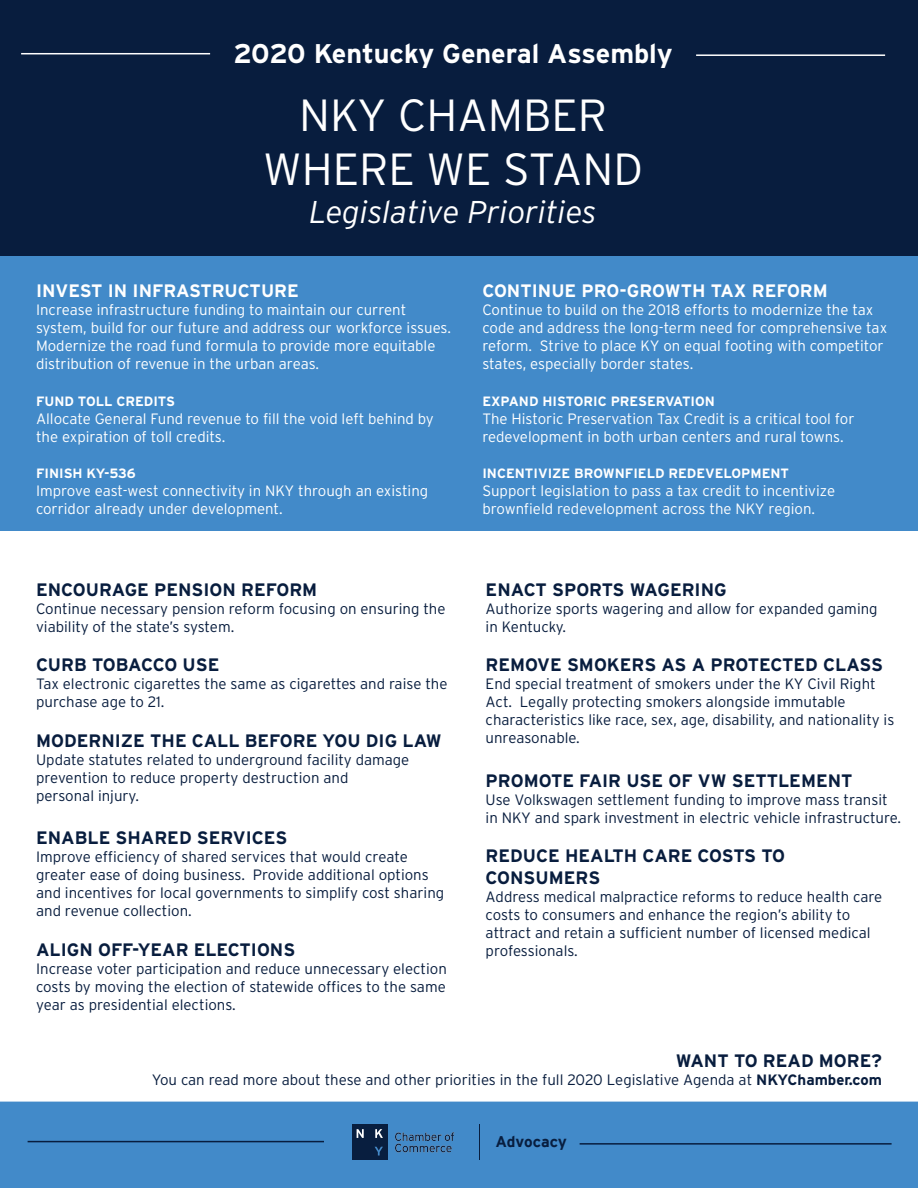
<style>
.page{position:relative;width:918px;height:1188px;background:#fff}
.page>*{position:absolute;margin:0;border:0;box-sizing:border-box;transform-origin:0 0}
.t1{font:300 45px/54px "Interstate";color:#fff;text-align:center}
.t2{font:italic 300 31.5px "Interstate";color:#fff}
.t3{font:700 27px "Interstate";color:#fff}
.t4{font:700 18px/21.6px "Interstate";color:#081d3e}
.t5{font:700 18px "Interstate";color:#fff}
.t6{font:700 15.45px "Interstate";letter-spacing:-.005em;color:#081e3f}
.t7{font:300 15px/18px "Interstate";color:#081d3e}
.t8{font:300 15px/18px "Interstate";color:#fff}
.t9{font:700 13.5px "Interstate";color:#fff}
.s1{font-weight:700}
</style>
<div class="page">
<div style="left:0;top:256px;width:918px;height:275px;background:#428ac9"></div>
<div style="left:0;top:0;width:918px;height:256px;background:#081d3e"></div>
<hr style="left:21px;top:53px;width:189px;height:1px;background:#fff">
<hr style="left:696px;top:54px;width:189px;height:2px;background:#fff">
<div style="left:0;top:1102px;width:918px;height:86px;background:#428ac9"></div>
<hr style="left:479px;top:1125px;width:1px;height:35px;background:#081e3f">
<svg style="left:395px;top:1132px;width:59px;height:20px"></svg>
<svg style="left:352px;top:1125px;width:35px;height:35px"></svg>
<hr style="left:28px;top:1141px;width:296px;height:1px;background:#081d3e">
<hr style="left:580px;top:1143px;width:312px;height:2px;background:#081d3e">
<h3 class="t3" style="left:233px;top:39px;width:441px">2020 Kentucky General Assembly</h3>
<h1 class="t1" style="left:263px;top:88px;width:381px">NKY CHAMBER<br>WHERE WE STAND</h1>
<h2 class="t2" style="left:309px;top:194px;width:289px">Legislative Priorities</h2>
<p class="t5" style="left:36px;top:280px;width:264px">INVEST IN INFRASTRUCTURE</p>
<p class="t8" style="left:36px;top:300px;width:417px">Increase infrastructure funding to maintain our current system, build for our future and address our workforce issues.<br>Modernize the road fund formula to provide more equitable distribution of revenue in the urban areas.</p>
<p class="t9" style="left:36px;top:394px;width:141px">FUND TOLL CREDITS</p>
<p class="t8" style="left:36px;top:409px;width:399px">Allocate General Fund revenue to fill the void left behind by the expiration of toll credits.</p>
<p class="t9" style="left:36px;top:466px;width:101px">FINISH KY-536</p>
<p class="t8" style="left:36px;top:481px;width:394px">Improve east-west connectivity in NKY through an existing corridor already under development.</p>
<p class="t4" style="left:36px;top:579px;width:283px">ENCOURAGE PENSION REFORM</p>
<p class="t7" style="left:36px;top:599px;width:411px">Continue necessary pension reform focusing on ensuring the viability of the state’s system.</p>
<p class="t4" style="left:36px;top:654px;width:185px">CURB TOBACCO USE</p>
<p class="t7" style="left:36px;top:675px;width:413px">Tax electronic cigarettes the same as cigarettes and raise the purchase age to 21.</p>
<p class="t4" style="left:36px;top:730px;width:407px">MODERNIZE THE CALL BEFORE YOU DIG LAW</p>
<p class="t7" style="left:36px;top:751px;width:375px">Update statutes related to underground facility damage prevention to reduce property destruction and personal injury.</p>
<p class="t4" style="left:36px;top:827px;width:253px">ENABLE SHARED SERVICES</p>
<p class="t7" style="left:36px;top:848px;width:410px">Improve efficiency of shared services that would create greater ease of doing business. Provide additional options and incentives for local governments to simplify cost sharing and revenue collection.</p>
<p class="t4" style="left:36px;top:939px;width:261px">ALIGN OFF-YEAR ELECTIONS</p>
<p class="t7" style="left:36px;top:959px;width:412px;text-align:justify">Increase voter participation and reduce unnecessary election costs by moving the election of statewide offices to the same year as presidential elections.</p>
<p class="t5" style="left:482px;top:280px;width:347px">CONTINUE PRO-GROWTH TAX REFORM</p>
<p class="t8" style="left:482px;top:300px;width:406px">Continue to build on the 2018 efforts to modernize the tax code and address the long-term need for comprehensive tax reform. Strive to place KY on equal footing with competitor states, especially border states.</p>
<p class="t9" style="left:482px;top:394px;width:234px">EXPAND HISTORIC PRESERVATION</p>
<p class="t8" style="left:482px;top:409px;width:374px">The Historic Preservation Tax Credit is a critical tool for redevelopment in both urban centers and rural towns.</p>
<p class="t9" style="left:482px;top:466px;width:308px">INCENTIVIZE BROWNFIELD REDEVELOPMENT</p>
<p class="t8" style="left:482px;top:481px;width:354px">Support legislation to pass a tax credit to incentivize brownfield redevelopment across the NKY region.</p>
<p class="t4" style="left:486px;top:579px;width:243px">ENACT SPORTS WAGERING</p>
<p class="t7" style="left:486px;top:599px;width:394px">Authorize sports wagering and allow for expanded gaming in Kentucky.</p>
<p class="t4" style="left:486px;top:654px;width:399px">REMOVE SMOKERS AS A PROTECTED CLASS</p>
<p class="t7" style="left:486px;top:675px;width:410px">End special treatment of smokers under the KY Civil Right Act. Legally protecting smokers alongside immutable characteristics like race, sex, age, disability, and nationality is unreasonable.</p>
<p class="t4" style="left:486px;top:769px;width:368px">PROMOTE FAIR USE OF VW SETTLEMENT</p>
<p class="t7" style="left:486px;top:790px;width:417px">Use Volkswagen settlement funding to improve mass transit in NKY and spark investment in electric vehicle infrastructure.</p>
<p class="t4" style="left:486px;top:845px;width:301px">REDUCE HEALTH CARE COSTS TO<br>CONSUMERS</p>
<p class="t7" style="left:486px;top:887px;width:398px">Address medical malpractice reforms to reduce health care costs to consumers and enhance the region’s ability to attract and retain a sufficient number of licensed medical professionals.</p>
<p class="t4" style="left:676px;top:1050px;width:208px">WANT TO READ MORE?</p>
<p class="t7" style="left:152px;top:1071px;width:732px">You can read more about these and other priorities in the full 2020 Legislative Agenda at <span class="s1">NKYChamber.com</span></p>
<p class="t6" style="left:495px;top:1133px;width:73px">Advocacy</p>
</div>
